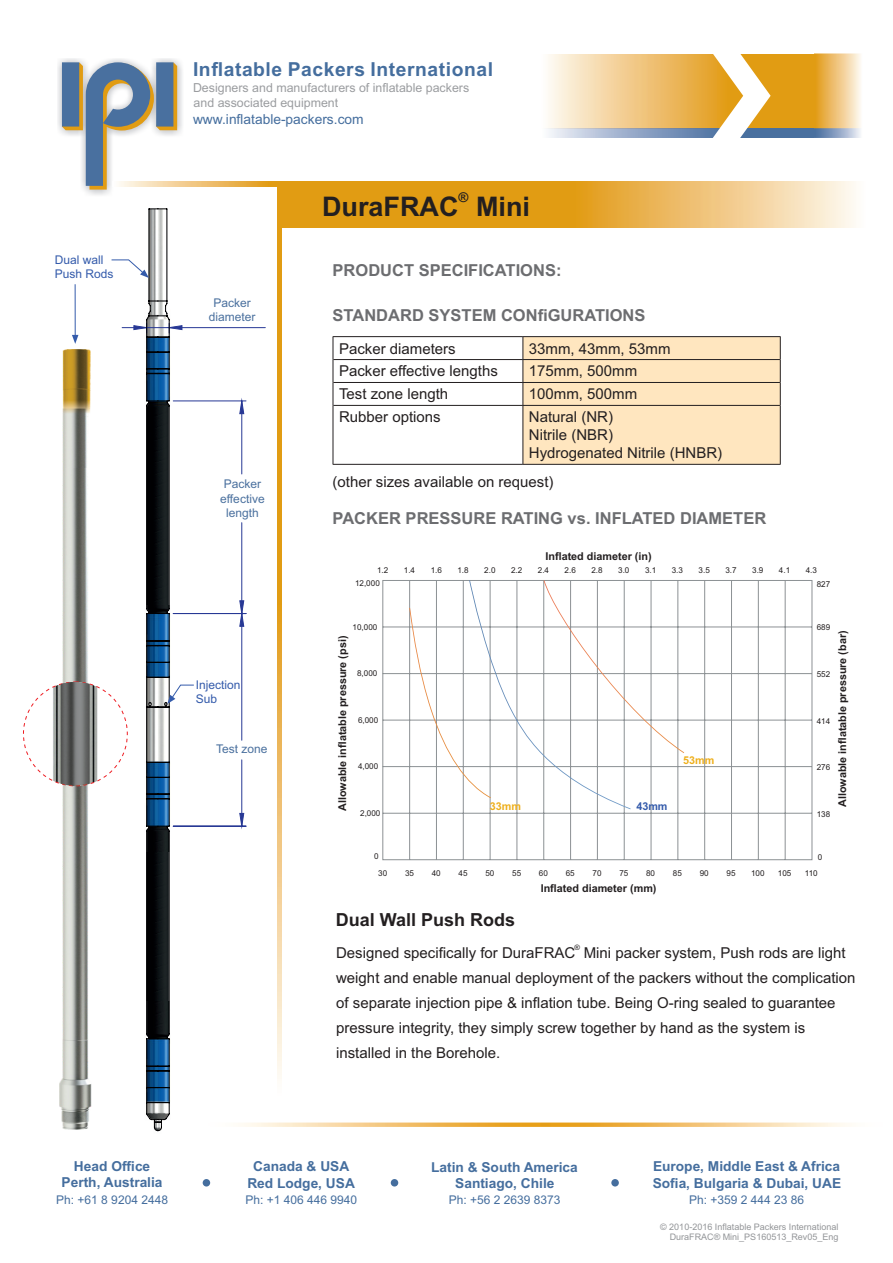
<style>
.page{position:relative;width:893px;height:1263px;background:#fff}
.page>*{position:absolute;margin:0;border:0;box-sizing:border-box;transform-origin:0 0}
.t1{font:700 27px "Arial";color:#231f20}
.t2{font:700 19.35px "Arial";letter-spacing:.03em;color:#456e9e}
.t3{font:700 18px "Arial";color:#231f20}
.t4{font:700 16.5px "Arial";color:#6c6d70}
.t5{font:15px/25px "Arial";color:#231f20}
.t6{font:700 13.8px "Arial";color:#456e9e}
.t7{font:13.8px "Arial";color:#456e9e}
.t8{font:700 13.5px "Arial";color:#231f20}
.t9{font:12.45px "Arial";color:#9b9da0}
.t10{font:12px "Arial";color:#456e9e}
.t11{font:12px/14.4px "Arial";color:#4a709e;text-align:center}
.t12{font:12px/14.4px "Arial";color:#345bab}
.t13{font:700 10.8px "Arial";color:#231f20}
.t14{font:700 10.8px "Arial";color:#eeaf1c}
.t15{font:700 10.8px "Arial";color:#345bab}
.t16{font:9px "Arial";color:#939598}
.t17{font:8.1px "Arial";color:#231f20}
.t18{font:7.5px "Arial";color:#231f20}
</style>
<div class="page">
<hr style="left:333px;top:359px;width:190px;height:1px;background:#231f20">
<hr style="left:333px;top:382px;width:190px;height:1px;background:#231f20">
<hr style="left:333px;top:405px;width:190px;height:1px;background:#231f20">
<hr style="left:333px;top:336px;width:190px;height:1px;background:#231f20">
<hr style="left:523px;top:336px;width:258px;height:1px;background:#231f20">
<svg style="left:333px;top:337px;width:1px;height:68px"></svg>
<div style="left:523px;top:337px;width:258px;height:127px;background:#ffe6bf"></div>
<hr style="left:333px;top:405px;width:1px;height:59px;background:#231f20">
<hr style="left:780px;top:405px;width:1px;height:59px;background:#231f20">
<hr style="left:333px;top:464px;width:190px;height:1px;background:#231f20">
<hr style="left:523px;top:464px;width:258px;height:1px;background:#231f20">
<hr style="left:169px;top:327px;width:96px;height:1px;background:#273895">
<hr style="left:173px;top:826px;width:73px;height:1px;background:#273895">
<hr style="left:173px;top:613px;width:73px;height:1px;background:#273895">
<hr style="left:173px;top:401px;width:73px;height:1px;background:#273895">
<svg style="left:194px;top:327px;width:50px;height:499px"></svg>
<svg style="left:111px;top:208px;width:83px;height:923px"></svg>
<svg style="left:382px;top:580px;width:431px;height:280px"></svg>
<svg style="left:409px;top:580px;width:275px;height:229px"></svg>
<img style="left:60px;top:467px;width:31px;height:663px">
<img style="left:62px;top:349px;width:29px;height:118px">
<img style="left:47px;top:682px;width:57px;height:104px">
<img style="left:61px;top:682px;width:29px;height:104px">
<hr style="left:75px;top:284px;width:1px;height:53px;background:#345bab">
<svg style="left:72px;top:335px;width:6px;height:9px"></svg>
<img style="left:58px;top:58px;width:126px;height:137px">
<svg style="left:62px;top:62px;width:115px;height:128px"></svg>
<img style="left:282px;top:182px;width:574px;height:45px">
<img style="left:548px;top:54px;width:267px;height:83px">
<svg style="left:712px;top:54px;width:59px;height:84px"></svg>
<img style="left:815px;top:53px;width:46px;height:85px">
<img style="left:113px;top:182px;width:289px;height:4px">
<img style="left:277px;top:182px;width:5px;height:897px">
<img style="left:240px;top:1122px;width:610px;height:4px">
<div style="left:203px;top:1179px;width:7px;height:7px;background:#456e9e;border-radius:50%"></div>
<div style="left:391px;top:1179px;width:7px;height:7px;background:#456e9e;border-radius:50%"></div>
<div style="left:611px;top:1179px;width:8px;height:7px;background:#456e9e;border-radius:50%"></div>
<p class="t2" style="left:193px;top:62px;width:302px">Inflatable Packers International</p>
<p class="t9" style="left:193px;top:83px;width:278px">Designers and manufacturers of inflatable packers</p>
<p class="t7" style="left:193px;top:114px;width:172px">www.inflatable-packers.com</p>
<p class="t9" style="left:194px;top:98px;width:146px">and associated equipment</p>
<p class="t12" style="left:55px;top:253px;width:60px">Dual wall<br>Push Rods</p>
<p class="t11" style="left:209px;top:296px;width:48px">Packer diameter</p>
<p class="t11" style="left:220px;top:478px;width:46px">Packer effective length</p>
<p class="t12" style="left:196px;top:679px;width:46px">Injection<br>Sub</p>
<p class="t11" style="left:216px;top:743px;width:53px">Test zone</p>
<p class="t8" style="left:459px;top:193px;width:11px">®</p>
<h1 class="t1" style="left:322px;top:196px;width:209px">DuraFRAC Mini</h1>
<p class="t4" style="left:333px;top:264px;width:230px">PRODUCT SPECIFICATIONS:</p>
<p class="t4" style="left:333px;top:309px;width:314px">STANDARD SYSTEM CONfiGURATIONS</p>
<p class="t5" style="left:339px;top:337px;width:118px">Packer diameters</p>
<p class="t5" style="left:529px;top:337px;width:143px">33mm, 43mm, 53mm</p>
<p class="t5" style="left:339px;top:360px;width:160px">Packer effective lengths</p>
<p class="t5" style="left:529px;top:360px;width:110px">175mm, 500mm</p>
<p class="t5" style="left:339px;top:383px;width:111px">Test zone length</p>
<p class="t5" style="left:529px;top:383px;width:110px">100mm, 500mm</p>
<p class="t5" style="left:339px;top:406px;width:103px">Rubber options</p>
<p class="t5" style="left:529px;top:409px;width:195px;line-height:18px">Natural (NR)<br>Nitrile (NBR)<br>Hydrogenated Nitrile (HNBR)</p>
<p class="t5" style="left:333px;top:471px;width:222px">(other sizes available on request)</p>
<p class="t4" style="left:333px;top:512px;width:435px">PACKER PRESSURE RATING vs. INFLATED DIAMETER</p>
<p class="t17" style="left:377px;top:567px;width:13px">1.2</p>
<p class="t17" style="left:355px;top:580px;width:26px">12,000</p>
<p class="t17" style="left:404px;top:567px;width:13px">1.4</p>
<p class="t17" style="left:431px;top:567px;width:13px">1.6</p>
<p class="t17" style="left:457px;top:567px;width:13px">1.8</p>
<p class="t17" style="left:484px;top:567px;width:13px">2.0</p>
<p class="t17" style="left:511px;top:567px;width:13px">2.2</p>
<p class="t13" style="left:545px;top:552px;width:108px">Inflated diameter (in)</p>
<p class="t17" style="left:538px;top:567px;width:13px">2.4</p>
<p class="t17" style="left:565px;top:567px;width:13px">2.6</p>
<p class="t17" style="left:591px;top:567px;width:13px">2.8</p>
<p class="t17" style="left:618px;top:567px;width:13px">3.0</p>
<p class="t17" style="left:645px;top:567px;width:13px">3.1</p>
<p class="t17" style="left:672px;top:567px;width:13px">3.3</p>
<p class="t17" style="left:699px;top:567px;width:13px">3.5</p>
<p class="t17" style="left:725px;top:567px;width:13px">3.7</p>
<p class="t17" style="left:752px;top:567px;width:13px">3.9</p>
<p class="t17" style="left:779px;top:567px;width:13px">4.1</p>
<p class="t17" style="left:806px;top:567px;width:13px">4.3</p>
<p class="t17" style="left:817px;top:581px;width:15px">827</p>
<p class="t17" style="left:353px;top:624px;width:26px">10,000</p>
<p class="t17" style="left:817px;top:624px;width:15px">689</p>
<p class="t13" style="left:338px;top:811px;width:177px;rotate:-90deg">Allowable inflatable pressure (psi)</p>
<p class="t17" style="left:357px;top:670px;width:22px">8,000</p>
<p class="t17" style="left:817px;top:671px;width:15px">552</p>
<p class="t17" style="left:358px;top:717px;width:22px">6,000</p>
<p class="t17" style="left:817px;top:718px;width:15px">414</p>
<p class="t17" style="left:358px;top:763px;width:22px">4,000</p>
<p class="t14" style="left:683px;top:756px;width:33px">53mm</p>
<p class="t17" style="left:817px;top:764px;width:15px">276</p>
<p class="t14" style="left:490px;top:802px;width:33px">33mm</p>
<p class="t15" style="left:636px;top:802px;width:33px">43mm</p>
<p class="t17" style="left:360px;top:810px;width:22px">2,000</p>
<p class="t17" style="left:374px;top:853px;width:6px">0</p>
<p class="t17" style="left:818px;top:854px;width:6px">0</p>
<p class="t17" style="left:817px;top:811px;width:15px">138</p>
<p class="t17" style="left:378px;top:870px;width:11px">30</p>
<p class="t17" style="left:405px;top:870px;width:11px">35</p>
<p class="t17" style="left:432px;top:870px;width:11px">40</p>
<p class="t17" style="left:459px;top:870px;width:11px">45</p>
<p class="t17" style="left:485px;top:870px;width:11px">50</p>
<p class="t17" style="left:512px;top:870px;width:11px">55</p>
<p class="t17" style="left:539px;top:870px;width:11px">60</p>
<p class="t17" style="left:566px;top:870px;width:11px">65</p>
<p class="t17" style="left:593px;top:870px;width:11px">70</p>
<p class="t17" style="left:619px;top:870px;width:11px">75</p>
<p class="t17" style="left:646px;top:870px;width:11px">80</p>
<p class="t17" style="left:673px;top:870px;width:11px">85</p>
<p class="t13" style="left:541px;top:884px;width:117px">Inflated diameter (mm)</p>
<p class="t17" style="left:700px;top:870px;width:11px">90</p>
<p class="t17" style="left:726px;top:870px;width:11px">95</p>
<p class="t17" style="left:751px;top:870px;width:15px">100</p>
<p class="t17" style="left:778px;top:870px;width:15px">105</p>
<p class="t17" style="left:805px;top:870px;width:14px">110</p>
<p class="t3" style="left:336px;top:912px;width:181px">Dual Wall Push Rods</p>
<p class="t13" style="left:838px;top:807px;width:178px;rotate:-90deg">Allowable inflatable pressure (bar)</p>
<p class="t18" style="left:574px;top:945px;width:7px">®</p>
<p class="t5" style="left:336px;top:941px;width:521px">Designed specifically for DuraFRAC Mini packer system, Push rods are light weight and enable manual deployment of the packers without the complication of separate injection pipe &amp; inflation tube. Being O-ring sealed to guarantee pressure integrity, they simply screw together by hand as the system is installed in the Borehole.</p>
<p class="t6" style="left:74px;top:1161px;width:78px">Head Office</p>
<p class="t6" style="left:253px;top:1161px;width:98px">Canada &amp; USA</p>
<p class="t6" style="left:653px;top:1161px;width:189px">Europe, Middle East &amp; Africa</p>
<p class="t10" style="left:689px;top:1195px;width:117px">Ph: +359 2 444 23 86</p>
<p class="t6" style="left:431px;top:1161px;width:148px">Latin &amp; South America</p>
<p class="t10" style="left:449px;top:1195px;width:113px">Ph: +56 2 2639 8373</p>
<p class="t6" style="left:62px;top:1176px;width:102px">Perth, Australia</p>
<p class="t6" style="left:247px;top:1178px;width:109px">Red Lodge, USA</p>
<p class="t6" style="left:455px;top:1178px;width:101px">Santiago, Chile</p>
<p class="t6" style="left:653px;top:1178px;width:190px">Sofia, Bulgaria &amp; Dubai, UAE</p>
<p class="t10" style="left:56px;top:1195px;width:113px">Ph: +61 8 9204 2448</p>
<p class="t10" style="left:246px;top:1195px;width:113px">Ph: +1 406 446 9940</p>
<p class="t16" style="left:660px;top:1223px;width:180px">© 2010-2016 Inflatable Packers International</p>
<p class="t16" style="left:670px;top:1234px;width:170px">DuraFRAC® Mini_PS160513_Rev05_Eng</p>
</div>
